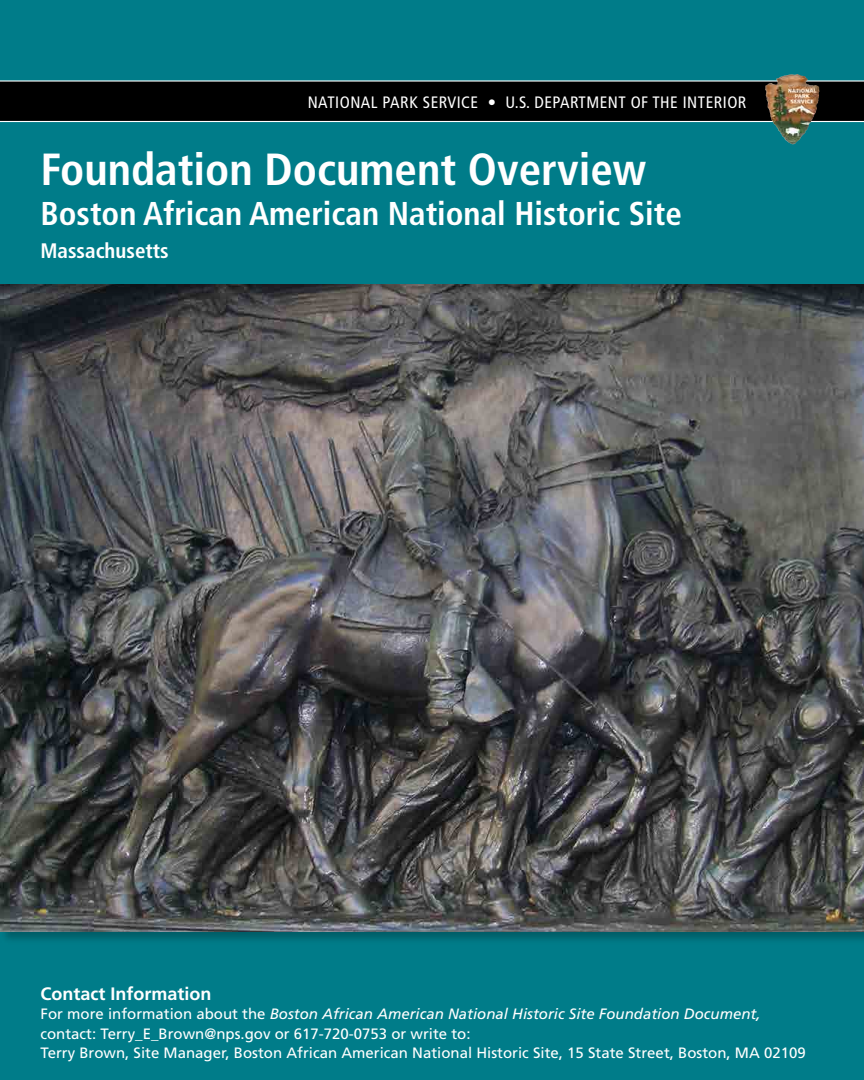
<style>
.page{position:relative;width:864px;height:1080px;background:#fff}
.page>*{position:absolute;margin:0;border:0;box-sizing:border-box;transform-origin:0 0}
.Cover_Overview_Title{font:700 condensed 45px "Frutiger LT Std";color:#fff}
.Cover_Park_Name{font:700 condensed 33px "Frutiger LT Std";color:#fff}
.Cover_State{font:700 condensed 21px "Frutiger LT Std";color:#fff}
.Cover_Contact_Info_H{font:700 18px "Frutiger LT Std";color:#fff}
.NPS_USDOI_logo_line{font:condensed 16.5px "Frutiger LT Std";letter-spacing:.03em;color:#fff}
.Cover_Contact_Info{font:15px/19.5px "Frutiger LT Std";color:#fff}
.s1{color:#000}
.s2{color:#007c89}
.s3{font-style:italic}
</style>
<div class="page">
<div style="left:0;top:932px;width:864px;height:148px;background:#007c89"></div>
<img style="left:0;top:297px;width:864px;height:635px">
<div style="left:0;top:0;width:864px;height:297px;background:#000;opacity:.25"></div>
<div style="left:0;top:0;width:864px;height:284px;background:#007c89"></div>
<div style="left:0;top:81px;width:864px;height:41px;background:#000"></div>
<hr style="left:0;top:121px;width:864px;height:1px;background:#fff">
<hr style="left:0;top:80px;width:864px;height:2px;background:#fff">
<img style="left:765px;top:74px;width:38px;height:70px">
<p class="NPS_USDOI_logo_line" style="left:308px;top:93px;width:445px">NATIONAL PARK SERVICE • U.S. DEPARTMENT OF THE INTERIOR<span class="s1">.</span></p>
<p class="Cover_Overview_Title" style="left:40px;top:143px;width:616px">Foundation Document Overview<span class="s2">.</span></p>
<p class="Cover_Park_Name" style="left:40px;top:194px;width:650px">Boston African American National Historic Site<span class="s2">.</span></p>
<p class="Cover_State" style="left:40px;top:238px;width:135px">Massachusetts<span class="s2">.</span></p>
<p class="Cover_Contact_Info_H" style="left:40px;top:983px;width:178px">Contact Information<span class="s2">.</span></p>
<p class="Cover_Contact_Info" style="left:40px;top:1005px;width:767px">For more information about the <span class="s3">Boston African American National Historic Site Foundation Document, </span>contact: Terry_E_Brown@nps.gov or 617-720-0753 or write to:<br>Terry Brown, Site Manager, Boston African American National Historic Site, 15 State Street, Boston, MA 02109</p>
</div>
